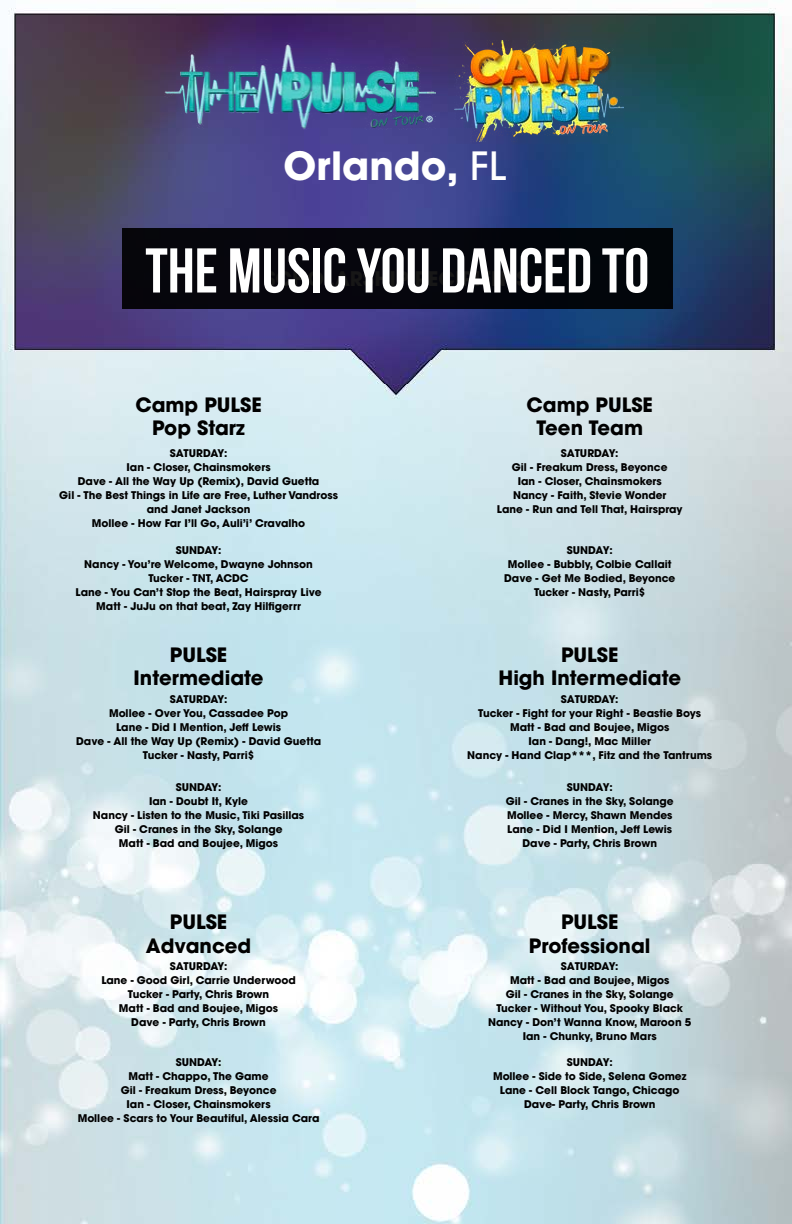
<style>
.page{position:relative;width:792px;height:1224px;background:#fff}
.page>*{position:absolute;margin:0;border:0;box-sizing:border-box;transform-origin:0 0}
.t1{font:700 63px "Bebas Neue";color:#fff}
.t2{font:700 38.6px "ITC Avant Garde Pro";color:#fff}
.t3{font:700 20px "ITC Avant Garde Pro";color:#fff}
.t4{font:700 19.6px/23.6px "ITC Avant Garde Pro";color:#000;text-align:center}
.t5{font:700 10.6px/14px "ITC Avant Garde Pro";color:#000;text-align:center}
.s1{font-weight:500}
</style>
<div class="page">
<img style="left:0;top:4px;width:792px;height:1220px">
<img style="left:165px;top:42px;width:270px;height:88px">
<div style="left:122px;top:228px;width:551px;height:80px;background:#06060c"></div>
<img style="left:454px;top:41px;width:170px;height:101px">
<h2 class="t2" style="left:283px;top:140px;width:224px">Orlando, <span class="s1">FL</span></h2>
<h1 class="t1" style="left:145px;top:236px;width:505px">THE MUSIC YOU DANCED TO</h1>
<h3 class="t3" style="left:264px;top:266px;width:265px">SCHOLARSHIP RECIPIENTS</h3>
<h3 class="t4" style="left:135px;top:393px;width:128px">Camp PULSE<br>Pop Starz</h3>
<p class="t5" style="left:59px;top:446px;width:280px">SATURDAY:<br>Ian - Closer, Chainsmokers<br>Dave - All the Way Up (Remix), David Guetta<br>Gil - The Best Things in Life are Free, Luther Vandross and Janet Jackson<br>Mollee - How Far I’ll Go, Auli’i’ Cravalho</p>
<p class="t5" style="left:76px;top:543px;width:247px">SUNDAY:<br>Nancy - You’re Welcome, Dwayne Johnson<br>Tucker - TNT, ACDC<br>Lane - You Can’t Stop the Beat, Hairspray Live<br>Matt - JuJu on that beat, Zay Hilfigerrr</p>
<h3 class="t4" style="left:134px;top:642px;width:131px">PULSE<br>Intermediate</h3>
<p class="t5" style="left:76px;top:692px;width:247px">SATURDAY:<br>Mollee - Over You, Cassadee Pop<br>Lane - Did I Mention, Jeff Lewis<br>Dave - All the Way Up (Remix) - David Guetta<br>Tucker - Nasty, Parri$</p>
<p class="t5" style="left:93px;top:780px;width:213px">SUNDAY:<br>Ian - Doubt It, Kyle<br>Nancy - Listen to the Music, Tiki Pasillas<br>Gil - Cranes in the Sky, Solange<br>Matt - Bad and Boujee, Migos</p>
<h3 class="t4" style="left:146px;top:910px;width:107px">PULSE<br>Advanced</h3>
<p class="t5" style="left:101px;top:959px;width:196px">SATURDAY:<br>Lane - Good Girl, Carrie Underwood<br>Tucker - Party, Chris Brown<br>Matt - Bad and Boujee, Migos<br>Dave - Party, Chris Brown</p>
<p class="t5" style="left:78px;top:1055px;width:243px">SUNDAY:<br>Matt - Chappo, The Game<br>Gil - Freakum Dress, Beyonce<br>Ian - Closer, Chainsmokers<br>Mollee - Scars to Your Beautiful, Alessia Cara</p>
<h3 class="t4" style="left:527px;top:393px;width:128px">Camp PULSE<br>Teen Team</h3>
<p class="t5" style="left:497px;top:446px;width:187px">SATURDAY:<br>Gil - Freakum Dress, Beyonce<br>Ian - Closer, Chainsmokers<br>Nancy - Faith, Stevie Wonder<br>Lane - Run and Tell That, Hairspray</p>
<p class="t5" style="left:504px;top:543px;width:173px">SUNDAY:<br>Mollee - Bubbly, Colbie Callait<br>Dave - Get Me Bodied, Beyonce<br>Tucker - Nasty, Parri$</p>
<h3 class="t4" style="left:499px;top:642px;width:184px">PULSE<br>High Intermediate</h3>
<p class="t5" style="left:467px;top:692px;width:246px">SATURDAY:<br>Tucker - Fight for your Right - Beastie Boys<br>Matt - Bad and Boujee, Migos<br>Ian - Dang!, Mac Miller<br>Nancy - Hand Clap***, Fitz and the Tantrums</p>
<p class="t5" style="left:506px;top:780px;width:169px">SUNDAY:<br>Gil - Cranes in the Sky, Solange<br>Mollee - Mercy, Shawn Mendes<br>Lane - Did I Mention, Jeff Lewis<br>Dave - Party, Chris Brown</p>
<h3 class="t4" style="left:529px;top:910px;width:123px">PULSE<br>Professional</h3>
<p class="t5" style="left:488px;top:958px;width:205px">SATURDAY:<br>Matt - Bad and Boujee, Migos<br>Gil - Cranes in the Sky, Solange<br>Tucker - Without You, Spooky Black<br>Nancy - Don’t Wanna Know, Maroon 5<br>Ian - Chunky, Bruno Mars</p>
<p class="t5" style="left:493px;top:1055px;width:195px">SUNDAY:<br>Mollee - Side to Side, Selena Gomez<br>Lane - Cell Block Tango, Chicago<br>Dave- Party, Chris Brown</p>
</div>
